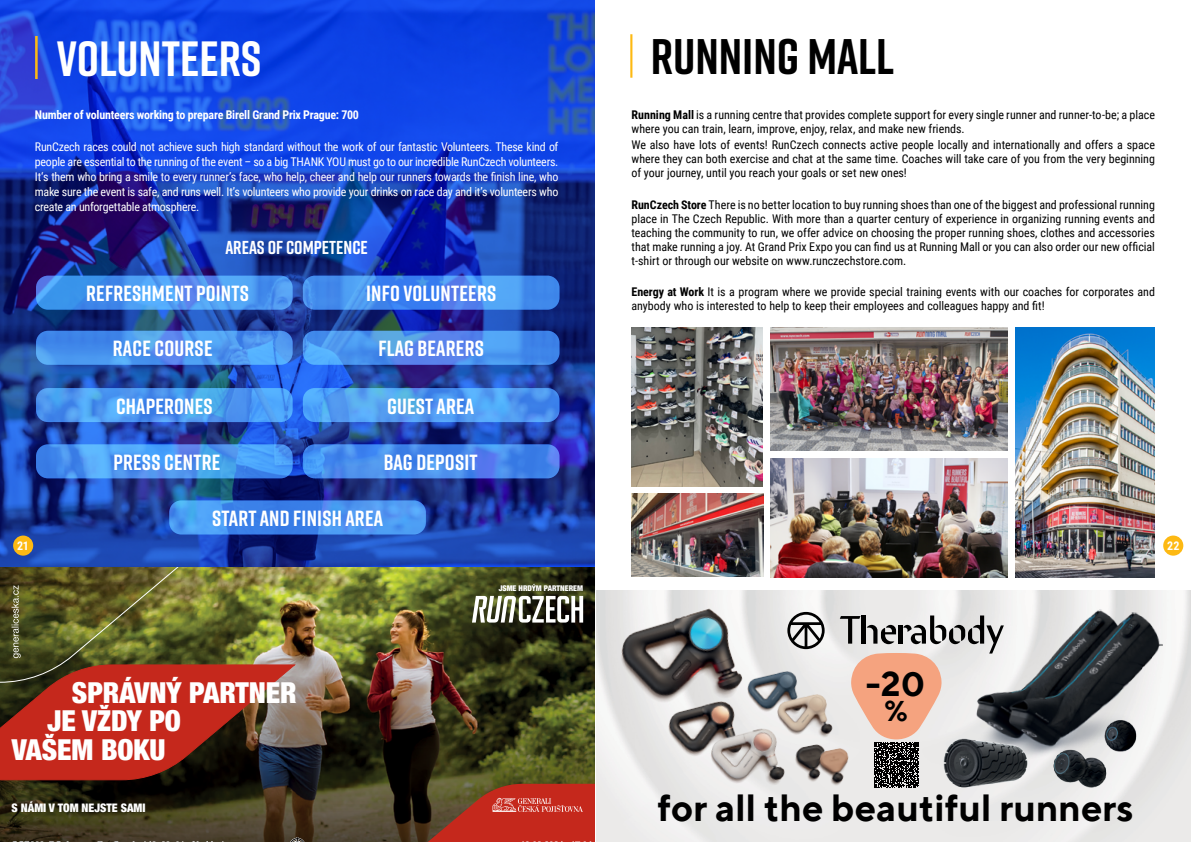
<style>
.page{position:relative;width:1191px;height:842px;background:#fff}
.page>*{position:absolute;margin:0;border:0;box-sizing:border-box;transform-origin:0 0}
.t1{font:700 49.9px "Rift";color:#000}
.t2{font:700 49.4px "Rift";color:#fff}
.t3{font:700 37.8px "TT Norms";color:#000}
.t4{font:700 34.4px "TT Norms";color:#000}
.t5{font:900 condensed 28.8px "Helvetica Neue LT Com";color:#fff}
.t6{font:700 28.5px "TT Norms";color:#000}
.t7{font:700 21.9px "Rift";letter-spacing:.01em;color:#fff}
.t8{font:700 18.7px "Rift";color:#fff}
.t9{font:12px/14px "Roboto Condensed";color:#000}
.t10{font:12px/15px "Roboto Condensed";letter-spacing:-.02em;color:#fff;text-align:justify}
.t11{font:700 12px "Roboto Condensed";letter-spacing:-.02em;color:#fff}
.t12{font:900 condensed 11.7px "Helvetica Neue LT Com";color:#fff}
.t13{font:900 condensed 7.8px "Helvetica Neue LT Com";color:#fff}
.s1{font-weight:700}
</style>
<div class="page">
<img style="left:339px;top:575px;width:256px;height:57px">
<img style="left:0;top:0;width:595px;height:575px">
<hr style="left:35px;top:36px;width:3px;height:43px;background:#fdb913">
<img style="left:339px;top:632px;width:256px;height:108px">
<svg style="left:0;top:740px;width:595px;height:102px;background:#3a361c"></svg>
<img style="left:0;top:567px;width:339px;height:224px">
<svg style="left:472px;top:596px;width:111px;height:26px"></svg>
<img style="left:0;top:567px;width:296px;height:214px">
<svg style="left:289px;top:837px;width:16px;height:5px"></svg>
<hr style="left:630px;top:34px;width:2px;height:44px;background:#fdb913">
<img style="left:631px;top:494px;width:132px;height:83px">
<img style="left:770px;top:328px;width:237px;height:123px">
<img style="left:631px;top:328px;width:132px;height:158px">
<img style="left:770px;top:458px;width:237px;height:119px">
<img style="left:1015px;top:328px;width:140px;height:249px">
<img style="left:596px;top:590px;width:595px;height:252px">
<img style="left:969px;top:599px;width:196px;height:182px">
<img style="left:930px;top:708px;width:110px;height:109px">
<img style="left:1051px;top:746px;width:57px;height:42px">
<img style="left:1094px;top:712px;width:50px;height:49px">
<img style="left:796px;top:749px;width:14px;height:39px">
<img style="left:810px;top:749px;width:52px;height:43px">
<img style="left:769px;top:659px;width:42px;height:58px">
<img style="left:771px;top:682px;width:68px;height:67px">
<img style="left:656px;top:741px;width:42px;height:33px">
<img style="left:698px;top:717px;width:98px;height:84px">
<img style="left:596px;top:590px;width:173px;height:151px">
<svg style="left:787px;top:612px;width:37px;height:37px"></svg>
<svg style="left:839px;top:615px;width:165px;height:173px;background:#bcaba4"></svg>
<svg style="left:422px;top:784px;width:177px;height:58px;background:#ac3a2a"></svg>
<div style="left:13px;top:535px;width:20px;height:21px;background:#fdb913;border-radius:50%"></div>
<svg style="left:36px;top:276px;width:257px;height:34px;background:#4a95ef"></svg>
<svg style="left:303px;top:276px;width:256px;height:34px;background:#458cee"></svg>
<svg style="left:36px;top:331px;width:257px;height:34px;background:#4c94ee"></svg>
<svg style="left:303px;top:331px;width:256px;height:34px;background:#4e91ed"></svg>
<svg style="left:36px;top:388px;width:257px;height:34px;background:#4a99f0"></svg>
<svg style="left:303px;top:388px;width:256px;height:34px;background:#509ef1"></svg>
<svg style="left:36px;top:444px;width:257px;height:34px;background:#4996f0"></svg>
<svg style="left:303px;top:444px;width:256px;height:34px;background:#4688eb"></svg>
<svg style="left:169px;top:500px;width:257px;height:34px;background:#458fed"></svg>
<div style="left:1163px;top:535px;width:20px;height:21px;background:#fdb913;border-radius:50%"></div>
<h2 class="t2" style="left:57px;top:24px;width:206px">VOLUNTEERS</h2>
<p class="t11" style="left:35px;top:106px;width:326px">Number of volunteers working to prepare Birell Grand Prix Prague: 700</p>
<p class="t10" style="left:35px;top:139px;width:525px">RunCzech races could not achieve such high standard without the work of our fantastic Volunteers. These kind of people are essential to the running of the event – so a big THANK YOU must go to our incredible RunCzech volunteers.<br>It‘s them who bring a smile to every runner’s face, who help, cheer and help our runners towards the finish line, who make sure the event is safe, and runs well. It’s volunteers who provide your drinks on race day and it’s volunteers who create an unforgettable atmosphere.</p>
<h3 class="t8" style="left:225px;top:234px;width:144px">AREAS OF COMPETENCE</h3>
<h3 class="t7" style="left:366px;top:278px;width:131px">INFO VOLUNTEERS</h3>
<h3 class="t7" style="left:86px;top:278px;width:164px">REFRESHMENT POINTS</h3>
<h3 class="t7" style="left:113px;top:333px;width:101px">RACE COURSE</h3>
<h3 class="t7" style="left:378px;top:333px;width:107px">FLAG BEARERS</h3>
<h3 class="t7" style="left:116px;top:390px;width:98px">CHAPERONES</h3>
<h3 class="t7" style="left:387px;top:390px;width:89px">GUEST AREA</h3>
<h3 class="t7" style="left:113px;top:446px;width:108px">PRESS CENTRE</h3>
<h3 class="t7" style="left:384px;top:446px;width:95px">BAG DEPOSIT</h3>
<h3 class="t7" style="left:212px;top:503px;width:172px">START AND FINISH AREA</h3>
<h1 class="t1" style="left:650px;top:21px;width:245px">RUNNING MALL</h1>
<p class="t9" style="left:631px;top:107px;width:525px"><span class="s1">Running Mall</span> is a running centre that provides complete support for every single runner and runner-to-be; a place where you can train, learn, improve, enjoy, relax, and make new friends.</p>
<p class="t9" style="left:631px;top:137px;width:525px;text-align:justify">We also have lots of events! RunCzech connects active people locally and internationally and offers a space where they can both exercise and chat at the same time. Coaches will take care of you from the very beginning of your journey, until you reach your goals or set new ones!</p>
<p class="t9" style="left:631px;top:197px;width:525px;text-align:justify"><span class="s1">RunCzech Store</span> There is no better location to buy running shoes than one of the biggest and professional running place in The Czech Republic. With more than a quarter century of experience in organizing running events and teaching the community to run, we offer advice on choosing the proper running shoes, clothes and accessories that make running a joy. At Grand Prix Expo you can find us at Running Mall or you can also order our new official t-shirt or through our website on www.runczechstore.com.</p>
<p class="t9" style="left:631px;top:285px;width:525px"><span class="s1">Energy at Work</span> It is a program where we provide special training events with our coaches for corporates and anybody who is interested to help to keep their employees and colleagues happy and fit!</p>
<p class="t11" style="left:17px;top:537px;width:13px">21</p>
<p class="t11" style="left:1167px;top:537px;width:14px">22</p>
<h3 class="t5" style="left:72px;top:675px;width:226px">SPRÁVNÝ PARTNER</h3>
<h3 class="t5" style="left:48px;top:704px;width:135px">JE VŽDY PO</h3>
<h3 class="t5" style="left:12px;top:733px;width:155px">VAŠEM BOKU</h3>
<p class="t12" style="left:12px;top:801px;width:135px">S NÁMI V TOM NEJSTE SAMI</p>
<p class="t13" style="left:499px;top:583px;width:86px">JSME HRDÝM PARTNEREM</p>
<h3 class="t4" style="left:866px;top:662px;width:61px">-20</h3>
<h3 class="t6" style="left:884px;top:693px;width:25px">%</h3>
<h3 class="t3" style="left:657px;top:784px;width:478px">for all the beautiful runners</h3>
</div>
